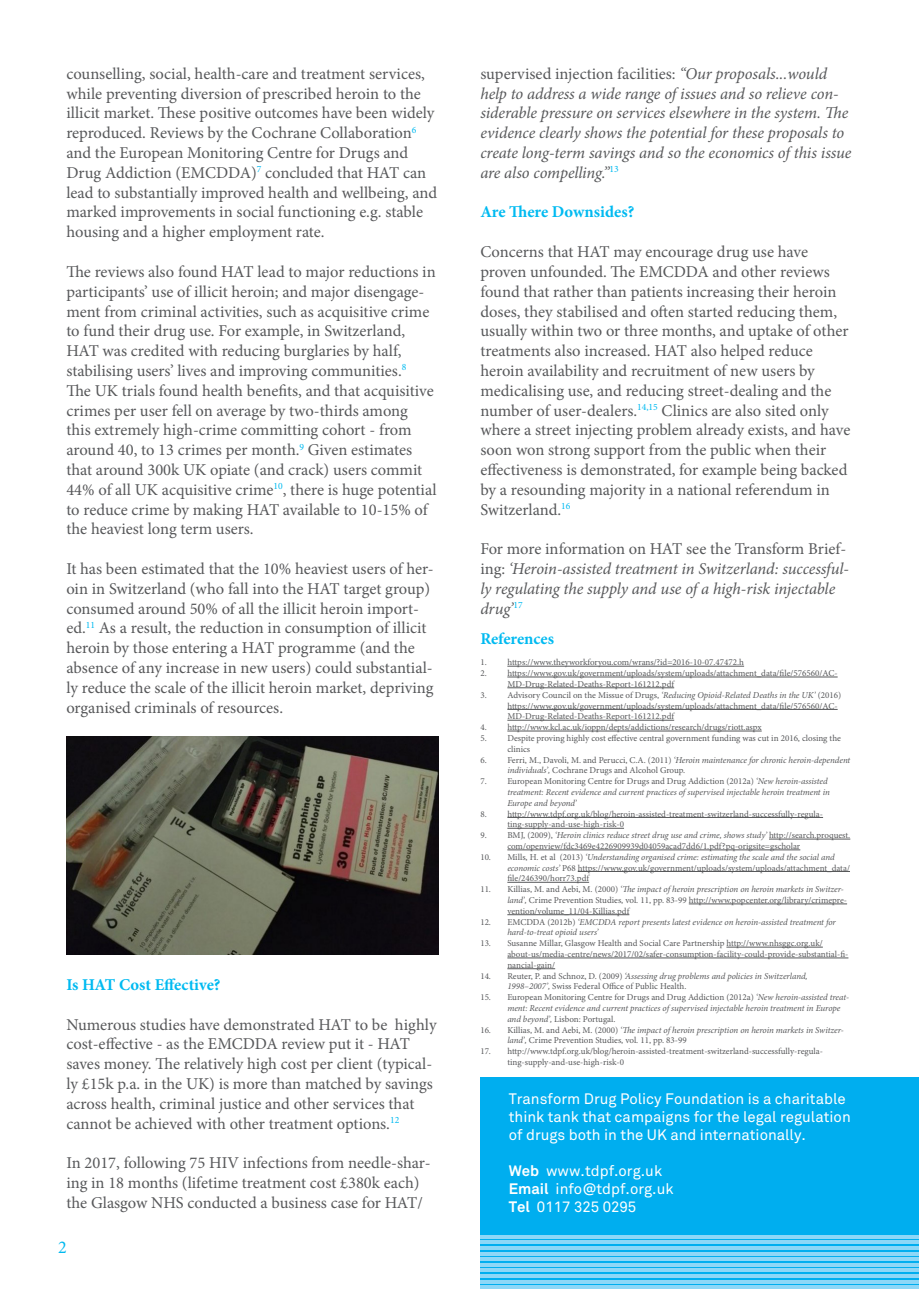
<style>
.page{position:relative;width:919px;height:1289px;background:#fff}
.page>*{position:absolute;margin:0;border:0;box-sizing:border-box;transform-origin:0 0}
.t1{font:18px "Minion Pro";color:#00b9ef}
.t2{font:16.5px/19.8px "Minion Pro";color:#57585a}
.t3{font:italic 16.5px/19.8px "Minion Pro";letter-spacing:-.01em;color:#57585a}
.t4{font:700 16.5px "Minion Pro";letter-spacing:-.005em;color:#00baf1}
.t5{font:15px/18px "Akkurat";color:#fff}
.t6{font:9px/10.8px "Minion Pro";color:#57585a}
.t7{font:italic 9px/10.8px "Minion Pro";letter-spacing:-.005em;color:#57585a}
.s1{font-style:normal}
.s2{font-style:italic}
.s3{font-weight:700}
</style>
<div class="page">
<hr style="left:507px;top:666px;width:237px;height:1px;background:#57585a">
<hr style="left:507px;top:676px;width:330px;height:1px;background:#57585a">
<hr style="left:507px;top:687px;width:167px;height:1px;background:#57585a">
<hr style="left:507px;top:709px;width:330px;height:1px;background:#57585a">
<hr style="left:507px;top:720px;width:167px;height:1px;background:#57585a">
<hr style="left:507px;top:730px;width:254px;height:1px;background:#57585a">
<hr style="left:507px;top:817px;width:316px;height:1px;background:#57585a">
<hr style="left:507px;top:828px;width:117px;height:1px;background:#57585a">
<hr style="left:769px;top:838px;width:81px;height:1px;background:#57585a">
<hr style="left:507px;top:849px;width:293px;height:1px;background:#57585a">
<hr style="left:577px;top:871px;width:272px;height:1px;background:#57585a">
<hr style="left:507px;top:882px;width:82px;height:1px;background:#57585a">
<hr style="left:688px;top:903px;width:159px;height:1px;background:#57585a">
<hr style="left:507px;top:914px;width:122px;height:1px;background:#57585a">
<hr style="left:726px;top:946px;width:96px;height:1px;background:#57585a">
<hr style="left:507px;top:957px;width:341px;height:1px;background:#57585a">
<hr style="left:507px;top:968px;width:48px;height:1px;background:#57585a">
<div style="left:480px;top:1077px;width:438px;height:211px;background:#00aeef"></div>
<svg style="left:480px;top:1235px;width:438px;height:3px"></svg>
<hr style="left:480px;top:1240px;width:438px;height:3px;background:#8dd7f7">
<hr style="left:480px;top:1246px;width:438px;height:3px;background:#8dd7f7">
<svg style="left:480px;top:1252px;width:438px;height:3px"></svg>
<hr style="left:480px;top:1257px;width:438px;height:3px;background:#8dd7f7">
<hr style="left:480px;top:1263px;width:438px;height:3px;background:#8dd7f7">
<hr style="left:480px;top:1268px;width:438px;height:4px;background:#8dd7f7">
<hr style="left:480px;top:1274px;width:438px;height:3px;background:#8dd7f7">
<svg style="left:480px;top:1280px;width:438px;height:3px"></svg>
<hr style="left:480px;top:1285px;width:438px;height:3px;background:#8dd7f7">
<img style="left:67px;top:737px;width:371px;height:217px">
<p class="t2" style="left:66px;top:64px;width:372px">counselling, social, health-care and treatment services, while preventing diversion of prescribed heroin to the illicit market. These positive outcomes have been widely reproduced. Reviews by the Cochrane Collaboration<sup>6 </sup>and the European Monitoring Centre for Drugs and Drug Addiction (EMCDDA)<sup>7</sup> concluded that HAT can lead to substantially improved health and wellbeing, and marked improvements in social functioning e.g. stable housing and a higher employment rate.</p>
<p class="t2" style="left:66px;top:262px;width:371px">The reviews also found HAT lead to major reductions in participants’ use of illicit heroin; and major disengage&shy;ment from criminal activities, such as acquisitive crime to fund their drug use. For example, in Switzerland, HAT was credited with reducing burglaries by half, stabilising users’ lives and improving communities.<sup>8<br></sup>The UK trials found health benefits, and that acquisitive crimes per user fell on average by two-thirds among<br>this extremely high-crime committing cohort - from around 40, to 13 crimes per month.<sup>9</sup> Given estimates that around 300k UK opiate (and crack) users commit 44% of all UK acquisitive crime<sup>10</sup>, there is huge potential to reduce crime by making HAT available to 10-15% of the heaviest long term users.</p>
<p class="t2" style="left:66px;top:559px;width:369px">It has been estimated that the 10% heaviest users of her&shy;oin in Switzerland (who fall into the HAT target group) consumed around 50% of all the illicit heroin import&shy;ed.<sup>11</sup> As a result, the reduction in consumption of illicit heroin by those entering a HAT programme (and the absence of any increase in new users) could substantial&shy;ly reduce the scale of the illicit heroin market, depriving organised criminals of resources.</p>
<p class="t4" style="left:66px;top:973px;width:156px">Is HAT Cost Effective?</p>
<p class="t2" style="left:66px;top:1014px;width:371px">Numerous studies have demonstrated HAT to be highly cost-effective - as the EMCDDA review put it - HAT saves money. The relatively high cost per client (typical&shy;ly £15k p.a. in the UK) is more than matched by savings across health, criminal justice and other services that cannot be achieved with other treatment options.<sup>12</sup></p>
<p class="t2" style="left:66px;top:1153px;width:365px">In 2017, following 75 HIV infections from needle-shar&shy;ing in 18 months (lifetime treatment cost £380k each) the Glasgow NHS conducted a business case for HAT/</p>
<p class="t1" style="left:58px;top:1235px;width:10px">2</p>
<p class="t3" style="left:480px;top:64px;width:372px"><span class="s1">supervised injection facilities:</span> “Our proposals...would help to address a wide range of issues and so relieve con&shy;siderable pressure on services elsewhere in the system. The evidence clearly shows the potential for these proposals to create long-term savings and so the economics of this issue are also compelling.”<sup>13</sup></p>
<p class="t4" style="left:480px;top:200px;width:156px">Are There Downsides?</p>
<p class="t2" style="left:480px;top:242px;width:371px">Concerns that HAT may encourage drug use have proven unfounded. The EMCDDA and other reviews found that rather than patients increasing their heroin doses, they stabilised and often started reducing them, usually within two or three months, and uptake of other treatments also increased. HAT also helped reduce heroin availability and recruitment of new users by medicalising use, and reducing street-dealing and the number of user-dealers.<sup>14,15</sup> Clinics are also sited only where a street injecting problem already exists, and have soon won strong support from the public when their effectiveness is demonstrated, for example being backed by a resounding majority in a national referendum in Switzerland.<sup>16</sup></p>
<p class="t3" style="left:480px;top:539px;width:370px"><span class="s1">For more information on HAT see the Transform Brief&shy;ing:</span> ‘Heroin-assisted treatment in Switzerland: successful&shy;ly regulating the supply and use of a high-risk injectable drug’<sup>17</sup></p>
<p class="t4" style="left:480px;top:627px;width:75px">References</p>
<p class="t6" style="left:480px;top:657px;width:265px">1. https://www.theyworkforyou.com/wrans/?id=2016-10-07.47472.h</p>
<p class="t6" style="left:507px;top:668px;width:332px;text-indent:-27px">2. https://www.gov.uk/government/uploads/system/uploads/attachment_data/file/576560/AC-<br>MD-Drug-Related-Deaths-Report-161212.pdf</p>
<p class="t6" style="left:507px;top:689px;width:335px;text-indent:-27px">3. Advisory Council on the Missue of Drugs, <span class="s2">‘Reducing Opioid-Related Deaths in the UK’</span> (2016) https://www.gov.uk/government/uploads/system/uploads/attachment_data/file/576560/AC-<br>MD-Drug-Related-Deaths-Report-161212.pdf</p>
<p class="t6" style="left:480px;top:722px;width:283px">4. http://www.kcl.ac.uk/ioppn/depts/addictions/research/drugs/riott.aspx</p>
<p class="t6" style="left:507px;top:732px;width:335px;text-indent:-27px">5. Despite proving highly cost effective central government funding was cut in 2016, closing the clinics</p>
<p class="t6" style="left:507px;top:754px;width:344px;text-indent:-27px">6. Ferri, M., Davoli, M. and Perucci, C.A. (2011) <span class="s2">‘Heroin maintenance for chronic heroin-dependent individuals’,</span> Cochrane Drugs and Alcohol Group.</p>
<p class="t7" style="left:507px;top:775px;width:324px;text-indent:-27px"><span class="s1">7. European Monitoring Centre for Drugs and Drug Addiction (2012a)</span> ‘New heroin-assisted treatment: Recent evidence and current practices of supervised injectable heroin treatment in<br>Europe and beyond’</p>
<p class="t6" style="left:507px;top:808px;width:317px;text-indent:-27px">8. http://www.tdpf.org.uk/blog/heroin-assisted-treatment-switzerland-successfully-regula&shy;ting-supply-and-use-high-risk-0</p>
<p class="t6" style="left:507px;top:830px;width:344px;text-indent:-27px">9. BMJ, (2009), <span class="s2">‘Heroin clinics reduce street drug use and crime, shows study’</span> http://search.proquest. com/openview/fdc3469e4226909939d04059acad7dd6/1.pdf?pq-origsite=gscholar</p>
<p class="t6" style="left:507px;top:851px;width:344px;text-indent:-27px">10. Mills, H. et al (2013) <span class="s2">‘Understanding organised crime: estimating the scale and the social and economic costs’</span> P68 https://www.gov.uk/government/uploads/system/uploads/attachment_data/ file/246390/horr73.pdf</p>
<p class="t6" style="left:507px;top:884px;width:341px;text-indent:-27px">11. Killias, M. and Aebi, M. (2000) <span class="s2">‘The impact of heroin prescription on heroin markets in Switzer&shy;land’,</span> Crime Prevention Studies, vol. 11, pp. 83-99 http://www.popcenter.org/library/crimepre&shy;vention/volume_11/04-Killias.pdf</p>
<p class="t7" style="left:507px;top:916px;width:330px;text-indent:-27px"><span class="s1">12. EMCDDA (2012b)</span> ‘EMCDDA report presents latest evidence on heroin-assisted treatment for hard-to-treat opioid users’</p>
<p class="t6" style="left:507px;top:938px;width:342px;text-indent:-27px">13. Susanne Millar, Glasgow Health and Social Care Partnership http://www.nhsggc.org.uk/ about-us/media-centre/news/2017/02/safer-consumption-facility-could-provide-substantial-fi&shy;nancial-gain/</p>
<p class="t6" style="left:507px;top:970px;width:302px;text-indent:-27px">14. Reuter, P. and Schnoz, D. (2009) <span class="s2">‘Assessing drug problems and policies in Switzerland,<br>1998–2007’,</span> Swiss Federal Office of Public Health.</p>
<p class="t7" style="left:507px;top:991px;width:343px;text-indent:-27px"><span class="s1">15. European Monitoring Centre for Drugs and Drug Addiction (2012a)</span> ‘New heroin-assisted treat&shy;ment: Recent evidence and current practices of supervised injectable heroin treatment in Europe and beyond’, <span class="s1">Lisbon: Portugal.</span></p>
<p class="t6" style="left:507px;top:1024px;width:338px;text-indent:-27px">16. Killias, M. and Aebi, M. (2000) <span class="s2">‘The impact of heroin prescription on heroin markets in Switzer&shy;land’,</span> Crime Prevention Studies, vol. 11, pp. 83-99</p>
<p class="t6" style="left:507px;top:1046px;width:317px;text-indent:-27px">17. http://www.tdpf.org.uk/blog/heroin-assisted-treatment-switzerland-successfully-regula&shy;ting-supply-and-use-high-risk-0</p>
<p class="t5" style="left:508px;top:1090px;width:343px">Transform Drug Policy Foundation is a charitable think tank that campaigns for the legal regulation of drugs both in the UK and internationally.</p>
<p class="t5" style="left:508px;top:1162px;width:155px"><span class="s3">Web</span> www.tdpf.org.uk</p>
<p class="t5" style="left:508px;top:1180px;width:166px"><span class="s3">Email</span> info@tdpf.org.uk</p>
<p class="t5" style="left:508px;top:1198px;width:129px"><span class="s3">Tel</span> 0117 325 0295</p>
</div>
